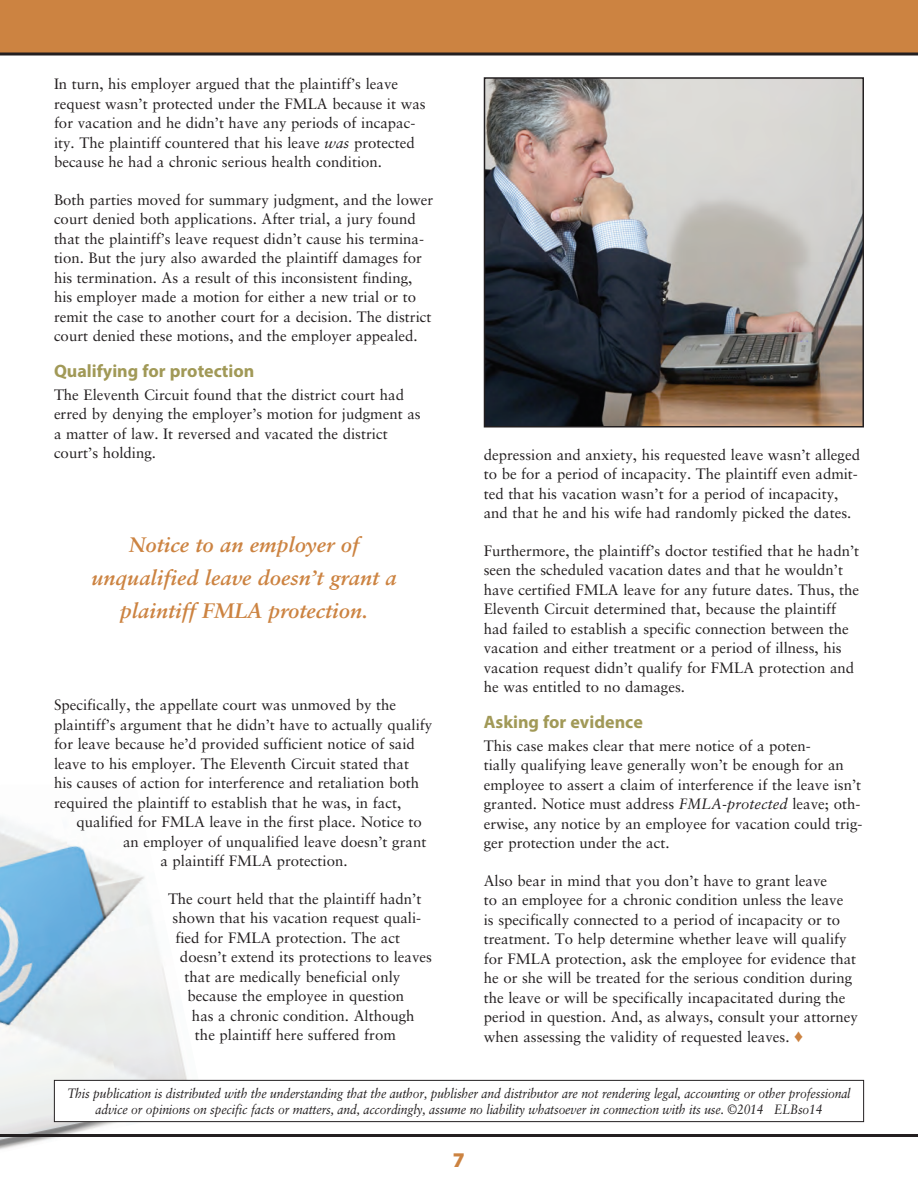
<style>
.page{position:relative;width:918px;height:1188px;background:#fff}
.page>*{position:absolute;margin:0;border:0;box-sizing:border-box;transform-origin:0 0}
.outquote{font:italic 700 21px/33px "Sabon LT Std";color:#cc8341;text-align:center}
.t1{font:900 21px "Myriad Pro";color:#cc8341}
.Subhead{font:700 18px "Myriad Pro";color:#a19957}
.Body{font:15px/19.5px "Sabon LT Std";color:#231f20}
.t2{font:italic 13.5px/16.5px "Sabon LT Std";letter-spacing:-.015em;color:#231f20;text-align:center;scale:.9 1}
.s1{font-style:italic}
.s2{color:#cc8341}
</style>
<div class="page">
<img style="left:0;top:818px;width:205px;height:332px">
<hr style="left:0;top:1134px;width:918px;height:3px;background:#231f20">
<div style="left:0;top:0;width:918px;height:54px;background:#cc8341"></div>
<svg style="left:0;top:52px;width:918px;height:4px"></svg>
<div style="left:54px;top:1080px;width:810px;height:42px;background:#fff"></div>
<div style="left:54px;top:1080px;width:810px;height:42px;border:1px solid #231f20"></div>
<img style="left:487px;top:80px;width:374px;height:345px">
<div style="left:484px;top:77px;width:380px;height:351px;border:2px solid #231f20"></div>
<p class="Body" style="left:54px;top:74px;width:373px">In turn, his employer argued that the plaintiff’s leave request wasn’t protected under the FMLA because it was for vacation and he didn’t have any periods of incapac&shy;ity. The plaintiff countered that his leave <span class="s1">was</span> protected because he had a chronic serious health condition.</p>
<p class="Body" style="left:54px;top:190px;width:381px">Both parties moved for summary judgment, and the lower court denied both applications. After trial, a jury found that the plaintiff’s leave request didn’t cause his termina&shy;tion. But the jury also awarded the plaintiff damages for his termination. As a result of this inconsistent finding, his employer made a motion for either a new trial or to remit the case to another court for a decision. The district court denied these motions, and the employer appealed.</p>
<p class="Subhead" style="left:54px;top:360px;width:202px">Qualifying for protection</p>
<p class="Body" style="left:54px;top:385px;width:368px">The Eleventh Circuit found that the district court had erred by denying the employer’s motion for judgment as a matter of law. It reversed and vacated the district court’s holding.</p>
<p class="outquote" style="left:92px;top:528px;width:307px">Notice to an employer of unqualified leave doesn’t grant a plaintiff FMLA protection.</p>
<p class="Body" style="left:54px;top:695px;width:344px">Specifically, the appellate court was unmoved by the</p>
<p class="Body" style="left:54px;top:715px;width:380px">plaintiff’s argument that he didn’t have to actually qualify</p>
<p class="Body" style="left:54px;top:734px;width:362px">for leave because he’d provided sufficient notice of said</p>
<p class="Body" style="left:54px;top:754px;width:357px">leave to his employer. The Eleventh Circuit stated that</p>
<p class="Body" style="left:54px;top:773px;width:367px">his causes of action for interference and retaliation both</p>
<p class="Body" style="left:54px;top:793px;width:349px">required the plaintiff to establish that he was, in fact,</p>
<p class="Body" style="left:76px;top:812px;width:347px">qualified for FMLA leave in the first place. Notice to</p>
<p class="Body" style="left:123px;top:832px;width:305px">an employer of unqualified leave doesn’t grant</p>
<p class="Body" style="left:160px;top:851px;width:189px">a plaintiff FMLA protection.</p>
<p class="Body" style="left:168px;top:889px;width:255px">The court held that the plaintiff hadn’t</p>
<p class="Body" style="left:172px;top:908px;width:250px">shown that his vacation request quali-</p>
<p class="Body" style="left:175px;top:928px;width:226px">fied for FMLA protection. The act</p>
<p class="Body" style="left:180px;top:947px;width:254px">doesn’t extend its protections to leaves</p>
<p class="Body" style="left:184px;top:967px;width:217px">that are medically beneficial only</p>
<p class="Body" style="left:187px;top:986px;width:218px">because the employee in question</p>
<p class="Body" style="left:192px;top:1006px;width:224px">has a chronic condition. Although</p>
<p class="Body" style="left:195px;top:1025px;width:202px">the plaintiff here suffered from</p>
<p class="Body" style="left:484px;top:445px;width:378px">depression and anxiety, his requested leave wasn’t alleged to be for a period of incapacity. The plaintiff even admit&shy;ted that his vacation wasn’t for a period of incapacity, and that he and his wife had randomly picked the dates.</p>
<p class="Body" style="left:484px;top:541px;width:377px">Furthermore, the plaintiff’s doctor testified that he hadn’t seen the scheduled vacation dates and that he wouldn’t have certified FMLA leave for any future dates. Thus, the Eleventh Circuit determined that, because the plaintiff had failed to establish a specific connection between the vacation and either treatment or a period of illness, his vacation request didn’t qualify for FMLA protection and he was entitled to no damages.</p>
<p class="Subhead" style="left:484px;top:711px;width:161px">Asking for evidence</p>
<p class="Body" style="left:484px;top:736px;width:380px">This case makes clear that mere notice of a poten-<br>tially qualifying leave generally won’t be enough for an employee to assert a claim of interference if the leave isn’t granted. Notice must address <span class="s1">FMLA-protected</span> leave; oth&shy;erwise, any notice by an employee for vacation could trig&shy;ger protection under the act.</p>
<p class="Body" style="left:484px;top:871px;width:376px">Also bear in mind that you don’t have to grant leave<br>to an employee for a chronic condition unless the leave<br>is specifically connected to a period of incapacity or to treatment. To help determine whether leave will qualify for FMLA protection, ask the employee for evidence that he or she will be treated for the serious condition during the leave or will be specifically incapacitated during the period in question. And, as always, consult your attorney when assessing the validity of requested leaves. <span class="s2">♦</span></p>
<p class="t2" style="left:67px;top:1085px;width:872px">This publication is distributed with the understanding that the author, publisher and distributor are not rendering legal, accounting or other professional advice or opinions on specific facts or matters, and, accordingly, assume no liability whatsoever in connection with its use. ©2014 ELBso14</p>
<p class="t1" style="left:453px;top:1148px;width:14px">7</p>
</div>
